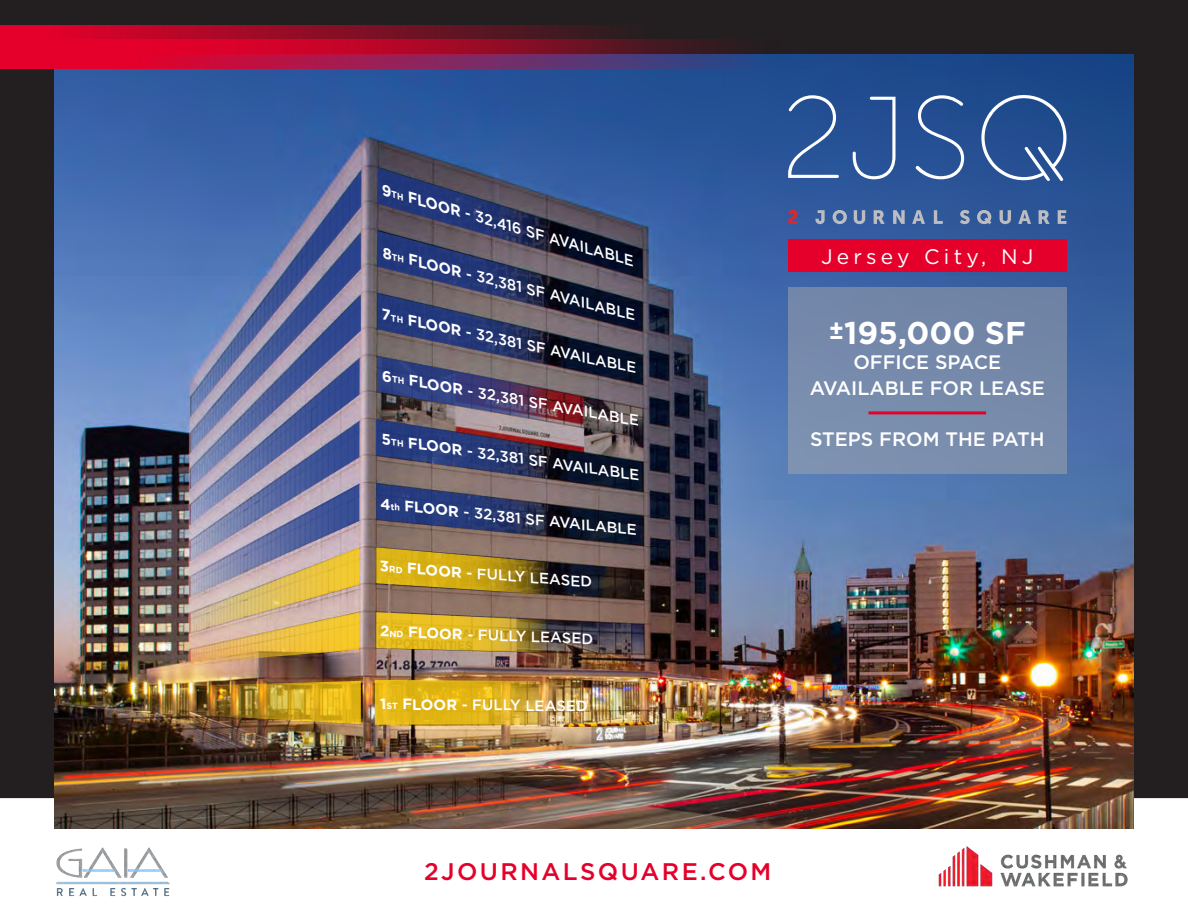
<style>
.page{position:relative;width:1188px;height:918px;background:#fff}
.page>*{position:absolute;margin:0;border:0;box-sizing:border-box;transform-origin:0 0}
.t1{font:700 31.5px "Gotham";color:#fff}
.Pa0{font:500 24px "Gotham";letter-spacing:.1em;color:#e4002b}
.t2{font:21px "Gotham";letter-spacing:.2em;color:#fff}
.t3{font:500 19.5px/25.5px "Gotham";color:#fff;text-align:center}
.t4{font:italic 500 15px "Gotham";color:#fff}
.t5{font:500 15px "Gotham";color:#fff}
.s1{font-weight:700}
.s2{font-weight:700;font-size:9px}
.s3{font-size:24px}
</style>
<div class="page">
<div style="left:1px;top:1px;width:1186px;height:796px;background:#231f20"></div>
<img style="left:54px;top:54px;width:1080px;height:775px">
<svg style="left:981px;top:95px;width:85px;height:86px;background:#41669f"></svg>
<svg style="left:853px;top:97px;width:43px;height:82px;background:#4266a2"></svg>
<svg style="left:916px;top:95px;width:48px;height:84px;background:#4367a2"></svg>
<svg style="left:788px;top:95px;width:51px;height:83px;background:#4469a4"></svg>
<svg style="left:788px;top:210px;width:10px;height:14px"></svg>
<svg style="left:815px;top:210px;width:10px;height:14px"></svg>
<svg style="left:833px;top:210px;width:14px;height:14px"></svg>
<svg style="left:854px;top:210px;width:11px;height:14px"></svg>
<svg style="left:874px;top:210px;width:11px;height:14px"></svg>
<svg style="left:893px;top:210px;width:12px;height:14px"></svg>
<svg style="left:912px;top:210px;width:13px;height:14px"></svg>
<svg style="left:934px;top:210px;width:9px;height:14px"></svg>
<svg style="left:960px;top:210px;width:10px;height:14px"></svg>
<svg style="left:977px;top:210px;width:14px;height:14px"></svg>
<svg style="left:1000px;top:210px;width:11px;height:14px"></svg>
<svg style="left:1018px;top:210px;width:13px;height:14px"></svg>
<svg style="left:1039px;top:210px;width:11px;height:14px"></svg>
<svg style="left:1058px;top:210px;width:8px;height:14px"></svg>
<div style="left:788px;top:240px;width:278px;height:32px;background:#e4002b"></div>
<img style="left:56px;top:847px;width:114px;height:50px">
<div style="left:788px;top:288px;width:278px;height:186px;background:#768aab"></div>
<hr style="left:869px;top:411px;width:117px;height:3px;background:#e4002b">
<img style="left:161px;top:681px;width:200px;height:43px">
<img style="left:376px;top:612px;width:268px;height:43px">
<img style="left:375px;top:680px;width:268px;height:45px">
<img style="left:376px;top:168px;width:268px;height:433px">
<img style="left:185px;top:171px;width:176px;height:493px">
<svg style="left:0;top:54px;width:904px;height:15px;background:#82255d"></svg>
<svg style="left:0;top:25px;width:734px;height:29px;background:#940c25"></svg>
<img style="left:938px;top:846px;width:190px;height:41px">
<p class="t4" style="left:386px;top:180px;width:263px;rotate:16deg"><span class="s1">9</span><span class="s2">TH</span> <span class="s1">FLOOR</span> - 32,416 SF AVAILABLE</p>
<p class="t4" style="left:386px;top:243px;width:262px;rotate:14deg"><span class="s1">8</span><span class="s2">TH</span> <span class="s1">FLOOR</span> - 32,381 SF AVAILABLE</p>
<p class="t4" style="left:385px;top:305px;width:262px;rotate:12deg"><span class="s1">7</span><span class="s2">TH</span> <span class="s1">FLOOR</span> - 32,381 SF AVAILABLE</p>
<p class="t4" style="left:385px;top:366px;width:262px;rotate:10deg"><span class="s1">6</span><span class="s2">TH</span> <span class="s1">FLOOR</span> - 32,381 SF AVAILABLE</p>
<p class="t4" style="left:384px;top:429px;width:262px;rotate:8deg"><span class="s1">5</span><span class="s2">TH</span> <span class="s1">FLOOR</span> - 32,381 SF AVAILABLE</p>
<p class="t5" style="left:382px;top:493px;width:259px;rotate:6deg"><span class="s1">4</span><span class="s2">th</span> <span class="s1">FLOOR</span> - 32,381 SF AVAILABLE</p>
<p class="t5" style="left:381px;top:557px;width:214px;rotate:4deg"><span class="s1">3</span><span class="s2">RD</span> <span class="s1">FLOOR</span> - FULLY LEASED</p>
<p class="t5" style="left:381px;top:621px;width:215px;rotate:2deg"><span class="s1">2</span><span class="s2">ND</span> <span class="s1">FLOOR</span> - FULLY LEASED</p>
<p class="t5" style="left:380px;top:693px;width:209px;rotate:1deg"><span class="s1">1</span><span class="s2">ST</span> <span class="s1">FLOOR</span> - FULLY LEASED</p>
<p class="t2" style="left:821px;top:243px;width:214px">Jersey City, NJ</p>
<p class="t1" style="left:829px;top:312px;width:198px"><span class="s3">±</span>195,000 SF</p>
<p class="t3" style="left:810px;top:350px;width:237px">OFFICE SPACE<br>AVAILABLE FOR LEASE</p>
<p class="t3" style="left:810px;top:426px;width:236px">STEPS FROM THE PATH</p>
<p class="Pa0" style="left:424px;top:856px;width:349px">2JOURNALSQUARE.COM</p>
</div>
